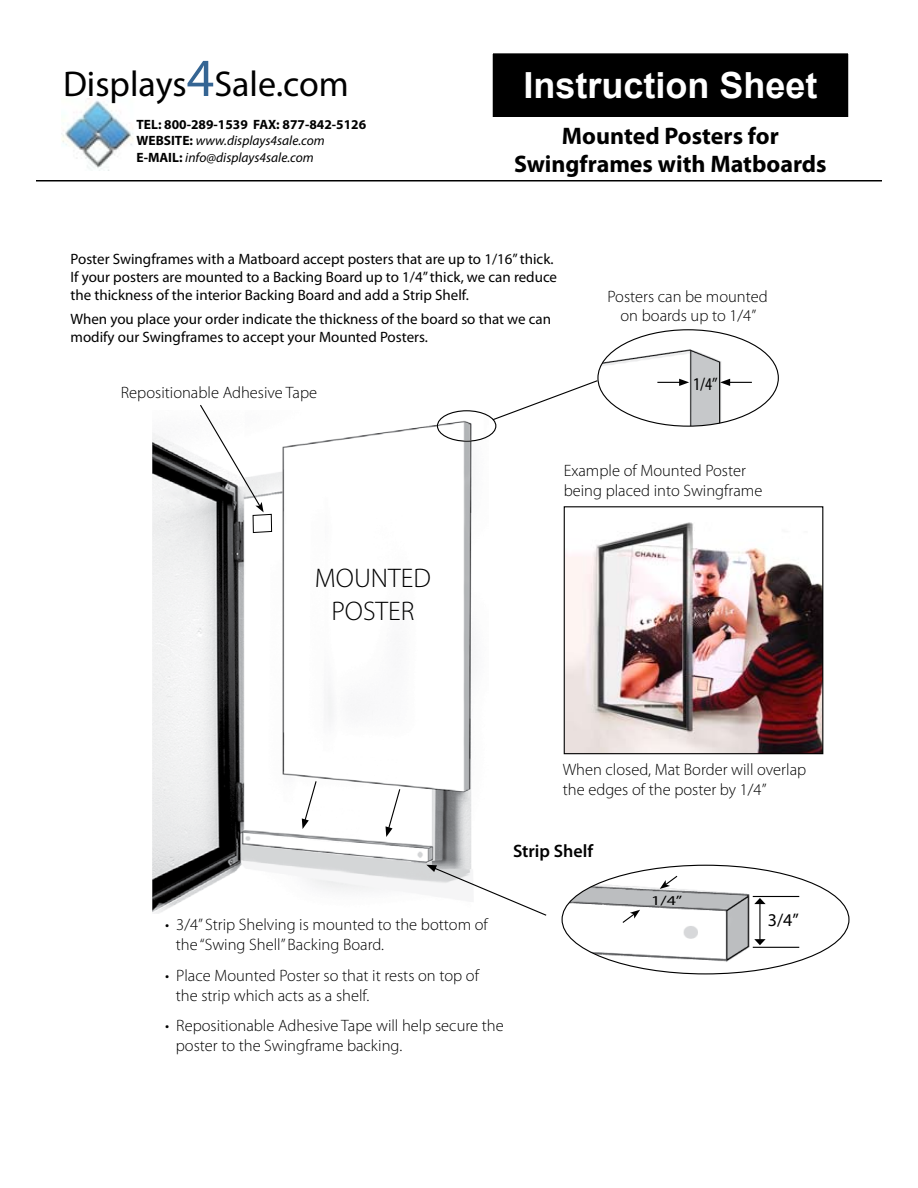
<style>
.page{position:relative;width:918px;height:1188px;background:#fff}
.page>*{position:absolute;margin:0;border:0;box-sizing:border-box;transform-origin:0 0}
.t1{font:36px "Myriad Pro";color:#000}
.t2{font:700 36px "Arial";color:#fff}
.t3{font:300 27px/32.4px "Myriad Pro";color:#000;text-align:center}
.t4{font:700 24px/28.8px "Myriad Pro";color:#000;text-align:center}
.t5{font:600 18px "Myriad Pro";color:#000}
.t6{font:18px "Myriad Pro";color:#000}
.t7{font:condensed 18px "Myriad Pro";color:#000}
.t8{font:300 16.5px/19.8px "Myriad Pro";color:#000}
.t9{font:15px/18px "Myriad Pro";color:#000}
.t10{font:700 13.5px/16.2px "Myriad Pro";color:#000}
.t11{font:13.5px "Myriad Pro";color:#000;scale:1.33 1}
.s1{font-size:54px;color:#356593}
.s2{font-weight:400;font-style:italic}
</style>
<div class="page">
<img style="left:566px;top:522px;width:255px;height:230px">
<div style="left:564px;top:506px;width:259px;height:248px;border:1px solid #000"></div>
<img style="left:562px;top:865px;width:187px;height:109px">
<hr style="left:753px;top:896px;width:46px;height:1px;background:#000">
<hr style="left:753px;top:947px;width:46px;height:1px;background:#000">
<hr style="left:759px;top:903px;width:2px;height:37px;background:#000">
<svg style="left:754px;top:898px;width:12px;height:6px"></svg>
<svg style="left:754px;top:939px;width:12px;height:6px"></svg>
<svg style="left:621px;top:910px;width:19px;height:14px"></svg>
<svg style="left:660px;top:875px;width:19px;height:14px"></svg>
<img style="left:152px;top:411px;width:337px;height:503px">
<img style="left:598px;top:330px;width:180px;height:96px;border-radius:50%">
<svg style="left:720px;top:379px;width:32px;height:7px"></svg>
<svg style="left:657px;top:379px;width:32px;height:7px"></svg>
<svg style="left:199px;top:405px;width:73px;height:128px"></svg>
<svg style="left:437px;top:411px;width:59px;height:30px"></svg>
<div style="left:437px;top:410px;width:59px;height:32px;border:1px solid #000;border-radius:50%"></div>
<svg style="left:491px;top:379px;width:108px;height:42px"></svg>
<svg style="left:426px;top:865px;width:121px;height:51px"></svg>
<svg style="left:386px;top:788px;width:15px;height:49px"></svg>
<svg style="left:302px;top:780px;width:15px;height:49px"></svg>
<img style="left:62px;top:99px;width:71px;height:72px">
<div style="left:488px;top:49px;width:365px;height:73px;background:#000"></div>
<div style="left:484px;top:44px;width:373px;height:82px;border:9px solid #fff"></div>
<hr style="left:36px;top:180px;width:846px;height:2px;background:#000">
<h1 class="t1" style="left:63px;top:62px;width:287px">Displays<span class="s1">4</span>Sale.com</h1>
<h1 class="t2" style="left:523px;top:62px;width:296px">Instruction Sheet</h1>
<h3 class="t4" style="left:514px;top:120px;width:314px">Mounted Posters for<br>Swingframes with Matboards</h3>
<p class="t10" style="left:136px;top:116px;width:231px">TEL: 800-289-1539 FAX: 877-842-5126<br>WEBSITE: <span class="s2">www.displays4sale.com<br></span>E-MAIL: <span class="s2">info@displays4sale.com</span></p>
<p class="t9" style="left:70px;top:250px;width:488px">Poster Swingframes with a Matboard accept posters that are up to 1/16” thick.<br>If your posters are mounted to a Backing Board up to 1/4” thick, we can reduce the thickness of the interior Backing Board and add a Strip Shelf.</p>
<p class="t9" style="left:70px;top:310px;width:482px">When you place your order indicate the thickness of the board so that we can modify our Swingframes to accept your Mounted Posters.</p>
<p class="t8" style="left:121px;top:383px;width:198px">Repositionable Adhesive Tape</p>
<p class="t8" style="left:607px;top:286px;width:162px;text-align:center">Posters can be mounted on boards up to 1/4”</p>
<p class="t7" style="left:693px;top:373px;width:26px">1/4”</p>
<p class="t8" style="left:564px;top:460px;width:200px">Example of Mounted Poster being placed into Swingframe</p>
<h2 class="t3" style="left:315px;top:562px;width:117px">MOUNTED<br>POSTER</h2>
<p class="t8" style="left:563px;top:760px;width:245px">When closed, Mat Border will overlap the edges of the poster by 1/4”</p>
<p class="t5" style="left:513px;top:839px;width:82px">Strip Shelf</p>
<p class="t8" style="left:176px;top:915px;width:314px;text-indent:-11px">• 3/4” Strip Shelving is mounted to the bottom of the “Swing Shell” Backing Board.</p>
<p class="t8" style="left:176px;top:965px;width:305px;text-indent:-11px">• Place Mounted Poster so that it rests on top of the strip which acts as a shelf.</p>
<p class="t8" style="left:176px;top:1016px;width:329px;text-indent:-11px">• Repositionable Adhesive Tape will help secure the poster to the Swingframe backing.</p>
<p class="t11" style="left:651px;top:892px;width:25px">1/4”</p>
<p class="t6" style="left:768px;top:909px;width:33px">3/4”</p>
</div>
